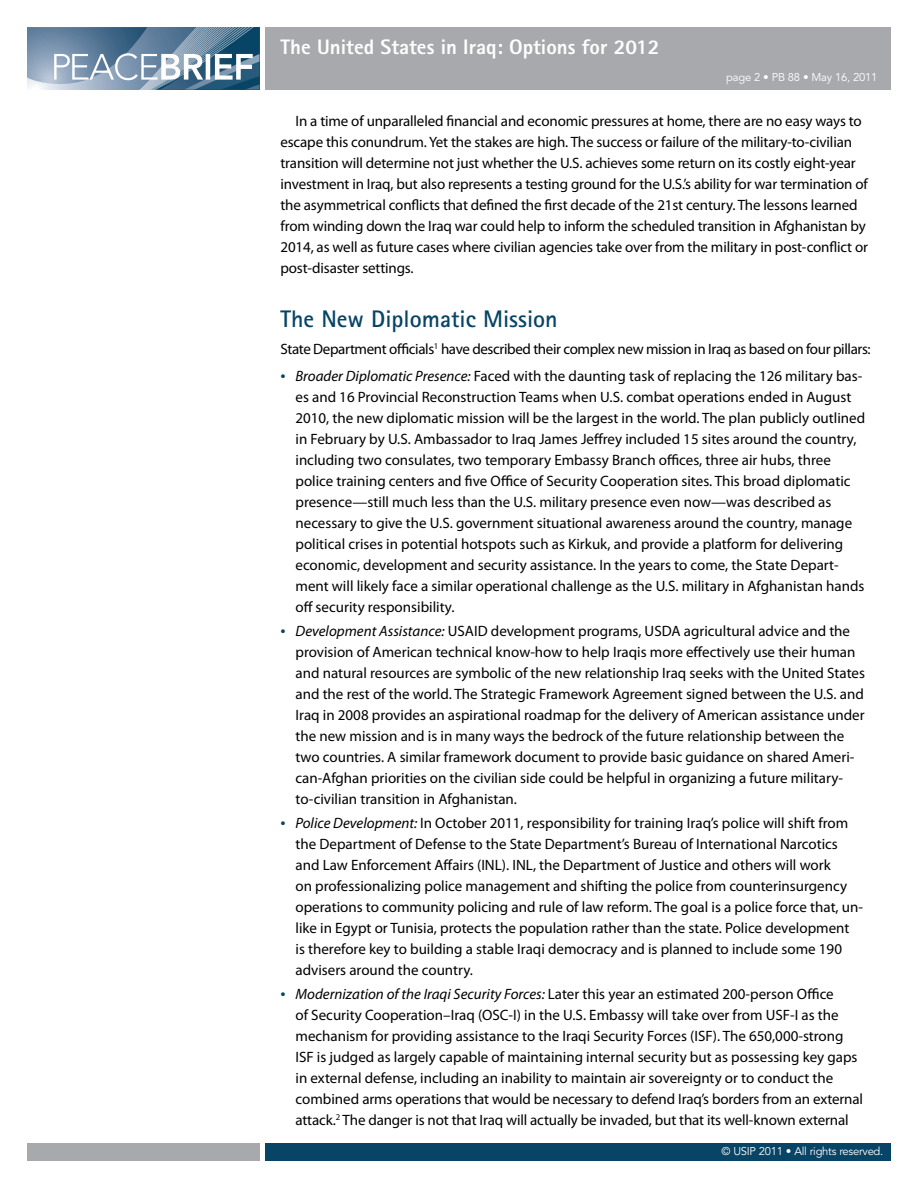
<style>
.page{position:relative;width:918px;height:1188px;background:#fff}
.page>*{position:absolute;margin:0;border:0;box-sizing:border-box;transform-origin:0 0}
.t1{font:700 24px "Rotis Sans Serif";color:#074466}
.t2{font:800 21px "Rotis Sans Serif";color:#fff}
.t3{font:15px/21px "Myriad Pro";color:#000}
.t4{font:15px "Myriad Pro";letter-spacing:-.025em;color:#000}
.t5{font:11.25px "Avenir LT Std";letter-spacing:-.025em;color:#fff}
.s1{font-style:italic;font-size:18px;color:#074466}
.s2{font-style:italic}
</style>
<div class="page">
<div style="left:265px;top:1143px;width:626px;height:18px;background:#074466"></div>
<div style="left:27px;top:1143px;width:233px;height:18px;background:#a7a9ac"></div>
<div style="left:265px;top:27px;width:626px;height:63px;background:#a7a9ac"></div>
<svg style="left:27px;top:27px;width:233px;height:63px;background:#7994ac"></svg>
<h2 class="t2" style="left:280px;top:34px;width:381px">The United States in Iraq: Options for 2012</h2>
<p class="t5" style="left:726px;top:71px;width:152px">page 2 • PB 88 • May 16, 2011</p>
<p class="t3" style="left:280px;top:110px;width:589px;text-indent:15px">In a time of unparalleled financial and economic pressures at home, there are no easy ways to escape this conundrum. Yet the stakes are high. The success or failure of the military-to-civilian transition will determine not just whether the U.S. achieves some return on its costly eight-year investment in Iraq, but also represents a testing ground for the U.S.’s ability for war termination of the asymmetrical conflicts that defined the first decade of the 21st century. The lessons learned from winding down the Iraq war could help to inform the scheduled transition in Afghanistan by 2014, as well as future cases where civilian agencies take over from the military in post-conflict or post-disaster settings.</p>
<h1 class="t1" style="left:280px;top:304px;width:279px">The New Diplomatic Mission</h1>
<p class="t4" style="left:280px;top:340px;width:592px">State Department officials<sup>1</sup> have described their complex new mission in Iraq as based on four pillars:</p>
<p class="t3" style="left:295px;top:365px;width:571px;text-indent:-15px"><span class="s1">•</span> <span class="s2">Broader Diplomatic Presence:</span> Faced with the daunting task of replacing the 126 military bas&shy;es and 16 Provincial Reconstruction Teams when U.S. combat operations ended in August 2010, the new diplomatic mission will be the largest in the world. The plan publicly outlined in February by U.S. Ambassador to Iraq James Jeffrey included 15 sites around the country, including two consulates, two temporary Embassy Branch offices, three air hubs, three police training centers and five Office of Security Cooperation sites. This broad diplomatic presence—still much less than the U.S. military presence even now—was described as necessary to give the U.S. government situational awareness around the country, manage political crises in potential hotspots such as Kirkuk, and provide a platform for delivering economic, development and security assistance. In the years to come, the State Depart&shy;ment will likely face a similar operational challenge as the U.S. military in Afghanistan hands off security responsibility.</p>
<p class="t3" style="left:295px;top:620px;width:571px;text-indent:-15px"><span class="s1">•</span> <span class="s2">Development Assistance:</span> USAID development programs, USDA agricultural advice and the provision of American technical know-how to help Iraqis more effectively use their human and natural resources are symbolic of the new relationship Iraq seeks with the United States and the rest of the world. The Strategic Framework Agreement signed between the U.S. and Iraq in 2008 provides an aspirational roadmap for the delivery of American assistance under the new mission and is in many ways the bedrock of the future relationship between the two countries. A similar framework document to provide basic guidance on shared Ameri&shy;can-Afghan priorities on the civilian side could be helpful in organizing a future military&shy;to-civilian transition in Afghanistan.</p>
<p class="t3" style="left:295px;top:812px;width:569px;text-indent:-15px"><span class="s1">•</span> <span class="s2">Police Development:</span> In October 2011, responsibility for training Iraq’s police will shift from the Department of Defense to the State Department’s Bureau of International Narcotics and Law Enforcement Affairs (INL). INL, the Department of Justice and others will work<br>on professionalizing police management and shifting the police from counterinsurgency operations to community policing and rule of law reform. The goal is a police force that, un&shy;like in Egypt or Tunisia, protects the population rather than the state. Police development<br>is therefore key to building a stable Iraqi democracy and is planned to include some 190 advisers around the country.</p>
<p class="t3" style="left:295px;top:983px;width:569px;text-indent:-15px"><span class="s1">•</span> <span class="s2">Modernization of the Iraqi Security Forces:</span> Later this year an estimated 200-person Office<br>of Security Cooperation–Iraq (OSC-I) in the U.S. Embassy will take over from USF-I as the mechanism for providing assistance to the Iraqi Security Forces (ISF). The 650,000-strong ISF is judged as largely capable of maintaining internal security but as possessing key gaps in external defense, including an inability to maintain air sovereignty or to conduct the combined arms operations that would be necessary to defend Iraq’s borders from an external attack.<sup>2</sup> The danger is not that Iraq will actually be invaded, but that its well-known external</p>
<p class="t5" style="left:722px;top:1145px;width:163px">© USIP 2011 • All rights reserved.</p>
</div>
